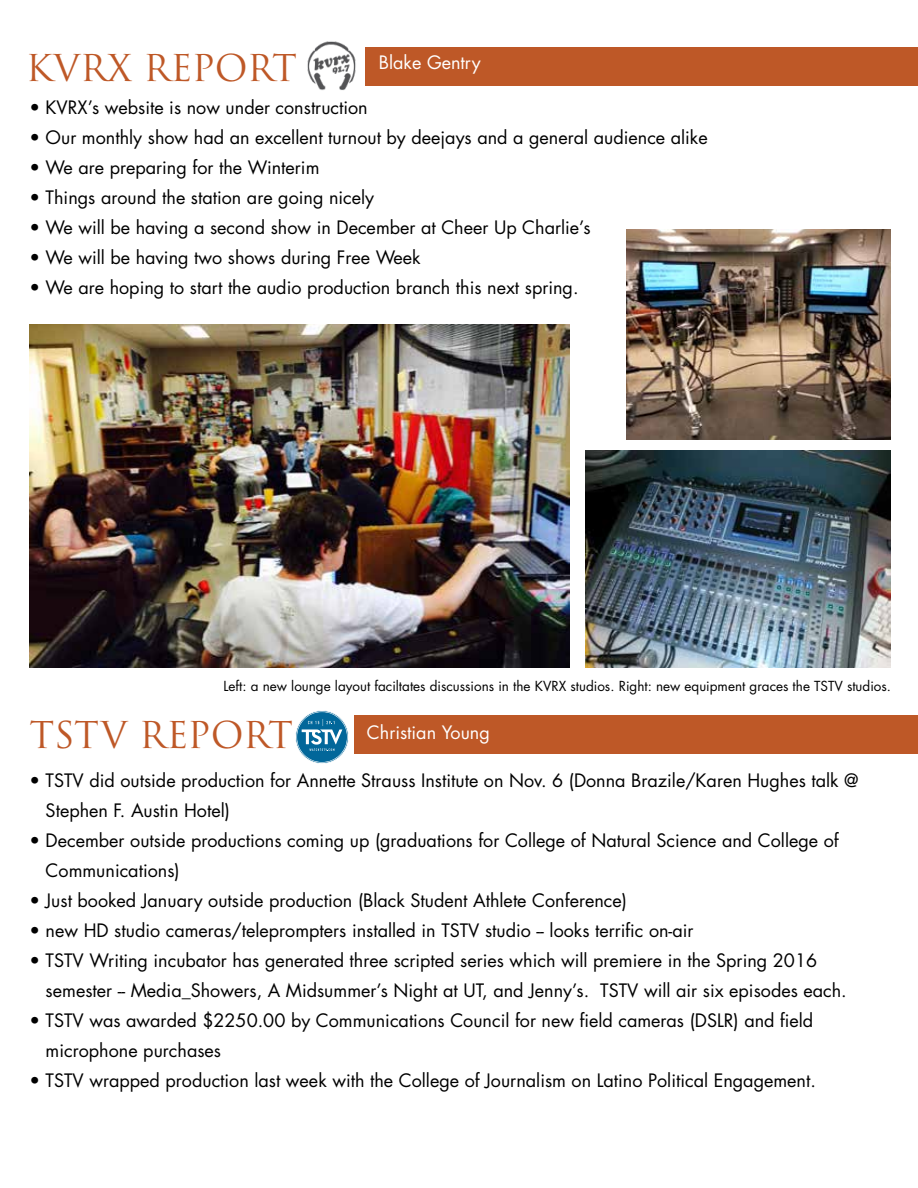
<style>
.page{position:relative;width:918px;height:1188px;background:#fff}
.page>*{position:absolute;margin:0;border:0;box-sizing:border-box;transform-origin:0 0}
.t1{font:36px "Trajan Pro 3";color:#be5827}
.t2{font:18px/30px "Futura Std";color:#000}
.t3{font:18px "Futura Std";color:#fff}
.t4{font:13.5px "Futura Std";color:#000}
</style>
<div class="page">
<div style="left:366px;top:47px;width:552px;height:39px;background:#be5827"></div>
<img style="left:29px;top:324px;width:540px;height:344px">
<img style="left:585px;top:451px;width:306px;height:217px">
<img style="left:307px;top:41px;width:49px;height:49px">
<svg style="left:296px;top:711px;width:52px;height:52px"></svg>
<div style="left:355px;top:715px;width:563px;height:39px;background:#be5827"></div>
<img style="left:626px;top:230px;width:265px;height:209px">
<h1 class="t1" style="left:26px;top:43px;width:273px">KVRX REPORT</h1>
<p class="t3" style="left:379px;top:51px;width:103px">Blake Gentry</p>
<p class="t2" style="left:29px;top:92px;width:340px">• KVRX’s website is now under construction</p>
<p class="t2" style="left:29px;top:122px;width:680px">• Our monthly show had an excellent turnout by deejays and a general audience alike</p>
<p class="t2" style="left:29px;top:152px;width:292px">• We are preparing for the Winterim</p>
<p class="t2" style="left:29px;top:182px;width:346px">• Things around the station are going nicely</p>
<p class="t2" style="left:29px;top:212px;width:563px">• We will be having a second show in December at Cheer Up Charlie’s</p>
<p class="t2" style="left:29px;top:242px;width:393px">• We will be having two shows during Free Week</p>
<p class="t2" style="left:29px;top:272px;width:551px">• We are hoping to start the audio production branch this next spring.</p>
<p class="t4" style="left:223px;top:677px;width:669px">Left: a new lounge layout faciltates discussions in the KVRX studios. Right: new equipment graces the TSTV studios.</p>
<p class="t3" style="left:367px;top:721px;width:124px">Christian Young</p>
<h1 class="t1" style="left:29px;top:710px;width:24px">TST</h1>
<h1 class="t1" style="left:101px;top:710px;width:194px">V REPORT</h1>
<p class="t2" style="left:46px;top:766px;width:815px;text-indent:-16px">• TSTV did outside production for Annette Strauss Institute on Nov. 6 (Donna Brazile/Karen Hughes talk @<br>Stephen F. Austin Hotel)</p>
<p class="t2" style="left:46px;top:826px;width:795px;text-indent:-16px">• December outside productions coming up (graduations for College of Natural Science and College of<br>Communications)</p>
<p class="t2" style="left:29px;top:886px;width:599px">• Just booked January outside production (Black Student Athlete Conference)</p>
<p class="t2" style="left:29px;top:916px;width:666px">• new HD studio cameras/teleprompters installed in TSTV studio -- looks terrific on-air</p>
<p class="t2" style="left:46px;top:946px;width:803px;text-indent:-16px">• TSTV Writing incubator has generated three scripted series which will premiere in the Spring 2016 semester -- Media_Showers, A Midsummer’s Night at UT, and Jenny’s. TSTV will air six episodes each.</p>
<p class="t2" style="left:46px;top:1006px;width:769px;text-indent:-16px">• TSTV was awarded $2250.00 by Communications Council for new field cameras (DSLR) and field microphone purchases</p>
<p class="t2" style="left:29px;top:1066px;width:788px">• TSTV wrapped production last week with the College of Journalism on Latino Political Engagement.</p>
</div>
